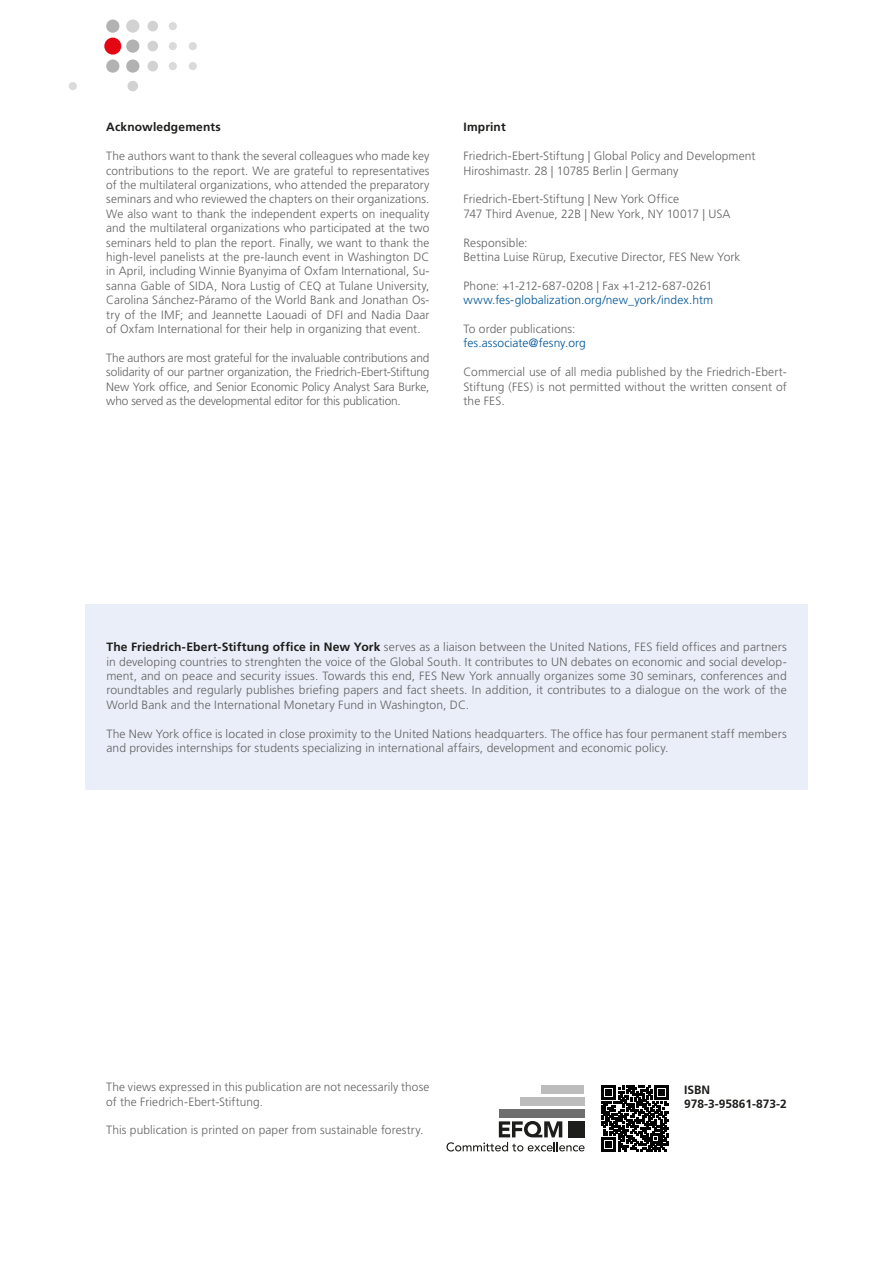
<style>
.page{position:relative;width:893px;height:1263px;background:#fff}
.page>*{position:absolute;margin:0;border:0;box-sizing:border-box;transform-origin:0 0}
.Letzte_Seite{font:300 12px/14.4px "Frutiger LT Std";letter-spacing:.005em;color:#646363;text-align:justify}
.Letzte_Seite-2{font:300 12px "Frutiger LT Std";letter-spacing:.005em;color:#005597}
.Letzte_Seite-3{font:700 12px "Frutiger LT Std";letter-spacing:.015em;color:#1d1d1b}
.t1{font:700 12px/14.4px "Frutiger CE";color:#1d1d1b}
.s1{font-weight:700;color:#1d1d1b}
</style>
<div class="page">
<div style="left:104px;top:38px;width:17px;height:17px;background:#e30613;border-radius:50%"></div>
<div style="left:69px;top:82px;width:8px;height:8px;background:#dadada;border-radius:50%"></div>
<div style="left:127px;top:81px;width:11px;height:10px;background:#d2d2d2;border-radius:50%"></div>
<div style="left:169px;top:22px;width:8px;height:8px;background:#dadada;border-radius:50%"></div>
<div style="left:147px;top:21px;width:11px;height:10px;background:#d2d2d2;border-radius:50%"></div>
<div style="left:189px;top:42px;width:8px;height:8px;background:#dadada;border-radius:50%"></div>
<div style="left:169px;top:42px;width:8px;height:8px;background:#dadada;border-radius:50%"></div>
<div style="left:147px;top:41px;width:11px;height:10px;background:#d2d2d2;border-radius:50%"></div>
<div style="left:189px;top:62px;width:8px;height:8px;background:#dadada;border-radius:50%"></div>
<div style="left:169px;top:62px;width:8px;height:8px;background:#dadada;border-radius:50%"></div>
<div style="left:147px;top:61px;width:11px;height:10px;background:#d2d2d2;border-radius:50%"></div>
<div style="left:126px;top:20px;width:13px;height:13px;background:#d2d2d2;border-radius:50%"></div>
<div style="left:106px;top:20px;width:13px;height:13px;background:#b3b2b2;border-radius:50%"></div>
<div style="left:126px;top:39px;width:13px;height:14px;background:#b3b2b2;border-radius:50%"></div>
<div style="left:126px;top:59px;width:13px;height:14px;background:#b3b2b2;border-radius:50%"></div>
<div style="left:106px;top:59px;width:13px;height:14px;background:#b3b2b2;border-radius:50%"></div>
<svg style="left:446px;top:1121px;width:139px;height:30px"></svg>
<div style="left:568px;top:1121px;width:16px;height:16px;background:#1d1d1b"></div>
<div style="left:499px;top:1109px;width:85px;height:8px;background:#706f6f"></div>
<div style="left:520px;top:1097px;width:64px;height:8px;background:#bcbcbc"></div>
<div style="left:542px;top:1085px;width:42px;height:8px;background:#bcbcbc"></div>
<svg style="left:602px;top:1085px;width:67px;height:67px"></svg>
<div style="left:85px;top:604px;width:723px;height:186px;background:#e9eef8"></div>
<p class="Letzte_Seite-3" style="left:106px;top:120px;width:116px">Acknowledgements</p>
<p class="Letzte_Seite" style="left:106px;top:149px;width:325px">The authors want to thank the several colleagues who made key contributions to the report. We are grateful to representatives of the multilateral organizations, who attended the preparatory seminars and who reviewed the chapters on their organizations.<br>We also want to thank the independent experts on inequality and the multilateral organizations who participated at the two seminars held to plan the report. Finally, we want to thank the high-level panelists at the pre-launch event in Washington DC in April, including Winnie Byanyima of Oxfam International, Su&shy;sanna Gable of SIDA, Nora Lustig of CEQ at Tulane University, Carolina Sánchez-Páramo of the World Bank and Jonathan Os&shy;try of the IMF; and Jeannette Laouadi of DFI and Nadia Daar of Oxfam International for their help in organizing that event.</p>
<p class="Letzte_Seite" style="left:106px;top:351px;width:325px">The authors are most grateful for the invaluable contributions and solidarity of our partner organization, the Friedrich-Ebert-Stiftung New York office, and Senior Economic Policy Analyst Sara Burke, who served as the developmental editor for this publication.</p>
<p class="Letzte_Seite-3" style="left:463px;top:120px;width:44px">Imprint</p>
<p class="Letzte_Seite" style="left:463px;top:149px;width:293px">Friedrich-Ebert-Stiftung | Global Policy and Development</p>
<p class="Letzte_Seite" style="left:463px;top:163px;width:216px">Hiroshimastr. 28 | 10785 Berlin | Germany</p>
<p class="Letzte_Seite" style="left:463px;top:192px;width:217px">Friedrich-Ebert-Stiftung | New York Office</p>
<p class="Letzte_Seite" style="left:463px;top:207px;width:269px">747 Third Avenue, 22B | New York, NY 10017 | USA</p>
<p class="Letzte_Seite" style="left:463px;top:235px;width:66px">Responsible:</p>
<p class="Letzte_Seite" style="left:463px;top:250px;width:279px">Bettina Luise Rürup, Executive Director, FES New York</p>
<p class="Letzte_Seite" style="left:463px;top:279px;width:250px">Phone: +1-212-687-0208 | Fax +1-212-687-0261</p>
<p class="Letzte_Seite-2" style="left:463px;top:293px;width:251px">www.fes-globalization.org/new_york/index.htm</p>
<p class="Letzte_Seite" style="left:463px;top:322px;width:114px">To order publications:</p>
<p class="Letzte_Seite-2" style="left:463px;top:336px;width:124px">fes.associate@fesny.org</p>
<p class="Letzte_Seite" style="left:463px;top:365px;width:325px">Commercial use of all media published by the Friedrich-Ebert-Stiftung (FES) is not permitted without the written consent of the FES.</p>
<p class="Letzte_Seite" style="left:106px;top:640px;width:682px"><span class="s1">The Friedrich-Ebert-Stiftung office in New York</span> serves as a liaison between the United Nations, FES field offices and partners in developing countries to strenghten the voice of the Global South. It contributes to UN debates on economic and social develop&shy;ment, and on peace and security issues. Towards this end, FES New York annually organizes some 30 seminars, conferences and roundtables and regularly publishes briefing papers and fact sheets. In addition, it contributes to a dialogue on the work of the World Bank and the International Monetary Fund in Washington, DC.</p>
<p class="Letzte_Seite" style="left:106px;top:726px;width:682px">The New York office is located in close proximity to the United Nations headquarters. The office has four permanent staff members and provides internships for students specializing in international affairs, development and economic policy.</p>
<p class="Letzte_Seite" style="left:106px;top:1080px;width:325px">The views expressed in this publication are not necessarily those</p>
<p class="Letzte_Seite" style="left:106px;top:1094px;width:158px">of the Friedrich-Ebert-Stiftung.</p>
<p class="Letzte_Seite" style="left:106px;top:1123px;width:319px">This publication is printed on paper from sustainable forestry.</p>
<p class="t1" style="left:684px;top:1082px;width:104px">ISBN<br>978-3-95861-873-2</p>
</div>
